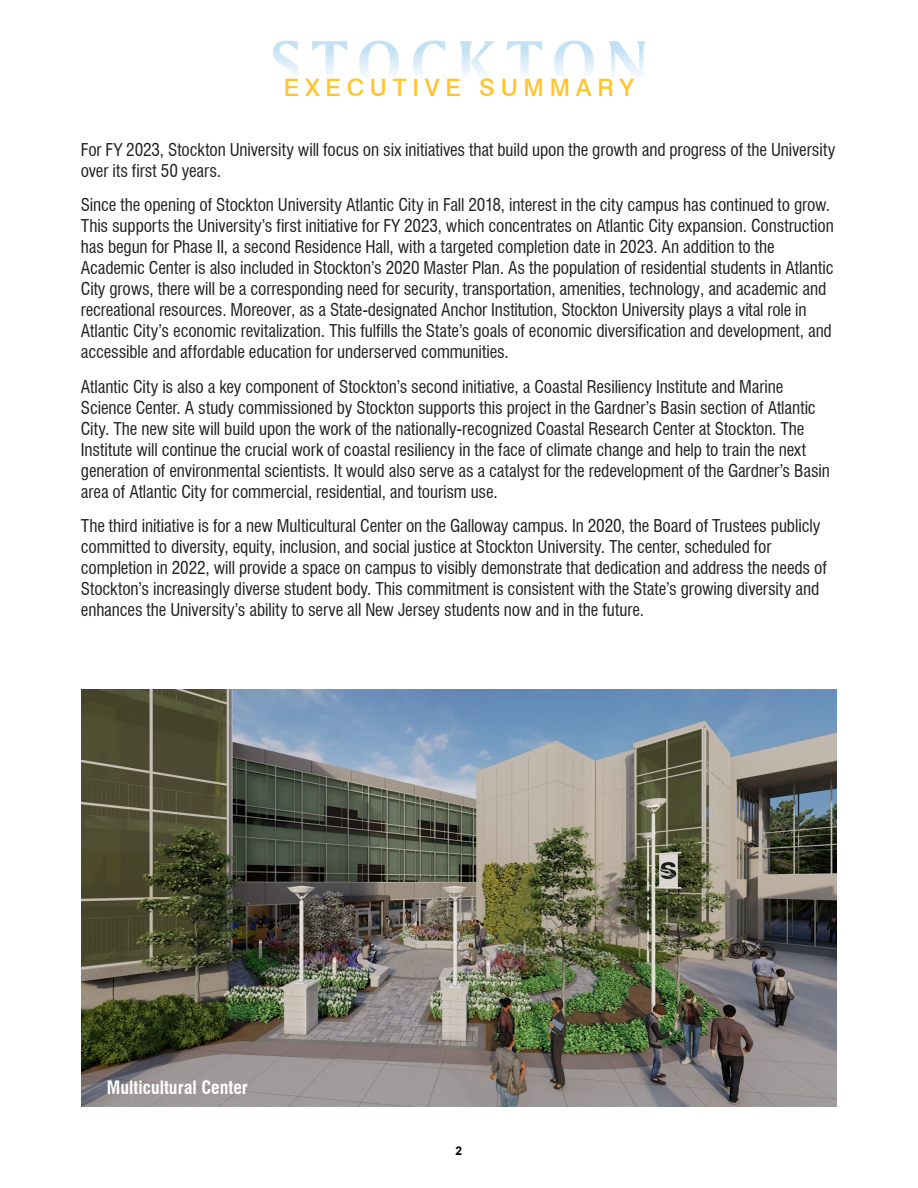
<style>
.page{position:relative;width:918px;height:1188px;background:#fff}
.page>*{position:absolute;margin:0;border:0;box-sizing:border-box;transform-origin:0 0}
.t1{font:500 24px "Swiss 721 BT";letter-spacing:.24em;color:#ffc52d}
.t2{font:700 condensed 18px "Swiss 721 BT";color:#fff}
.t3{font:condensed 17.25px/21px "Swiss 721 BT";letter-spacing:-.005em;color:#231f20}
.t4{font:700 12px "Arial";color:#000}
</style>
<div class="page">
<svg style="left:273px;top:40px;width:373px;height:35px"></svg>
<img style="left:81px;top:689px;width:756px;height:418px">
<p class="t1" style="left:284px;top:73px;width:352px">EXECUTIVE SUMMARY</p>
<p class="t3" style="left:81px;top:139px;width:756px">For FY 2023, Stockton University will focus on six initiatives that build upon the growth and progress of the University over its first 50 years.</p>
<p class="t3" style="left:81px;top:194px;width:754px">Since the opening of Stockton University Atlantic City in Fall 2018, interest in the city campus has continued to grow.<br>This supports the University’s first initiative for FY 2023, which concentrates on Atlantic City expansion. Construction has begun for Phase II, a second Residence Hall, with a targeted completion date in 2023. An addition to the Academic Center is also included in Stockton’s 2020 Master Plan. As the population of residential students in Atlantic City grows, there will be a corresponding need for security, transportation, amenities, technology, and academic and recreational resources. Moreover, as a State-designated Anchor Institution, Stockton University plays a vital role in Atlantic City’s economic revitalization. This fulfills the State’s goals of economic diversification and development, and accessible and affordable education for underserved communities.</p>
<p class="t3" style="left:81px;top:376px;width:750px">Atlantic City is also a key component of Stockton’s second initiative, a Coastal Resiliency Institute and Marine Science Center. A study commissioned by Stockton supports this project in the Gardner’s Basin section of Atlantic City. The new site will build upon the work of the nationally-recognized Coastal Research Center at Stockton. The Institute will continue the crucial work of coastal resiliency in the face of climate change and help to train the next generation of environmental scientists. It would also serve as a catalyst for the redevelopment of the Gardner’s Basin area of Atlantic City for commercial, residential, and tourism use.</p>
<p class="t3" style="left:81px;top:515px;width:748px">The third initiative is for a new Multicultural Center on the Galloway campus. In 2020, the Board of Trustees publicly committed to diversity, equity, inclusion, and social justice at Stockton University. The center, scheduled for completion in 2022, will provide a space on campus to visibly demonstrate that dedication and address the needs of Stockton’s increasingly diverse student body. This commitment is consistent with the State’s growing diversity and enhances the University’s ability to serve all New Jersey students now and in the future.</p>
<p class="t2" style="left:107px;top:1076px;width:143px">Multicultural Center</p>
<p class="t4" style="left:456px;top:1143px;width:8px">2</p>
</div>
